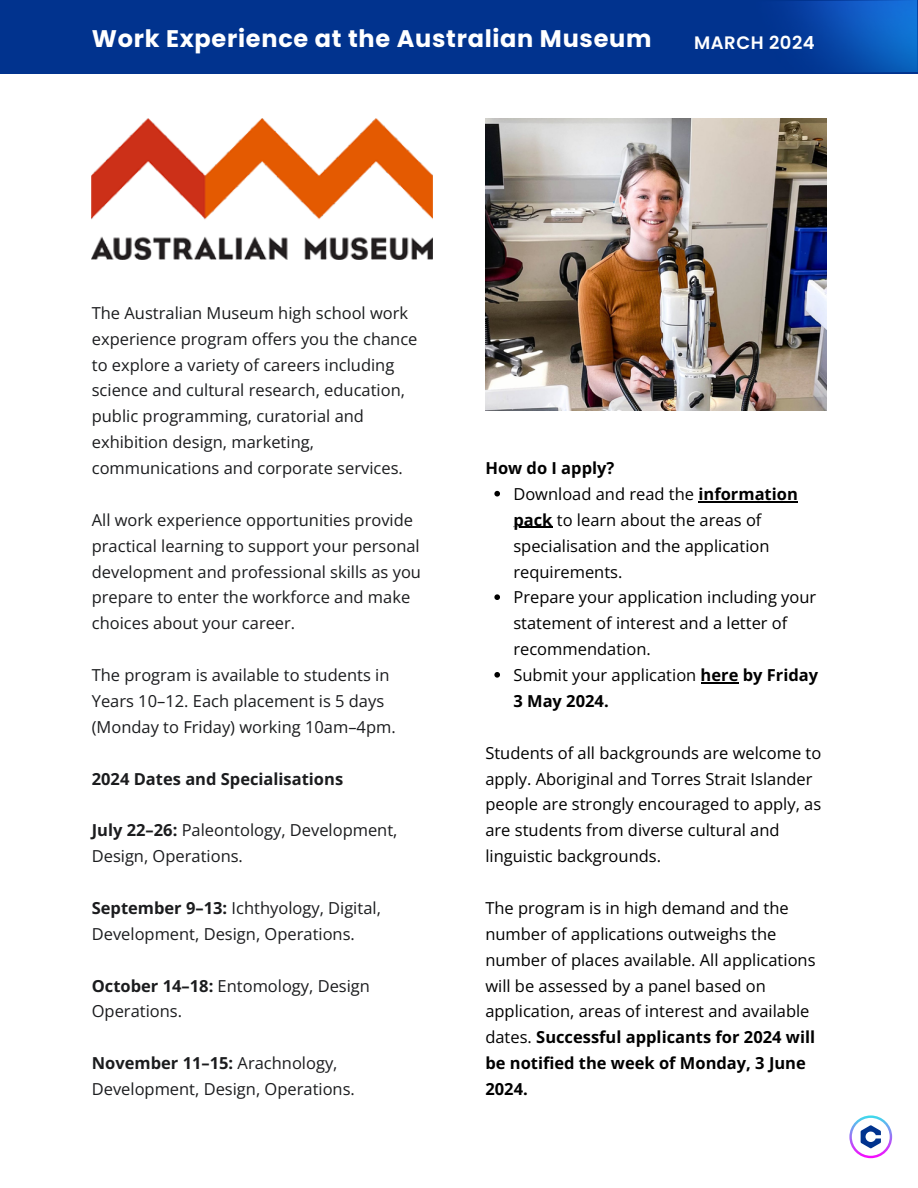
<style>
.page{position:relative;width:918px;height:1188px;background:#fff}
.page>*{position:absolute;margin:0;border:0;box-sizing:border-box;transform-origin:0 0}
.t1{font:700 24px "Poppins";letter-spacing:.03em;color:#fff}
.t2{font:600 18px "Poppins";letter-spacing:.03em;color:#fff}
.t3{font:16.5px/25.8px "Open Sans";color:#1b1c1e}
.t4{font:16.5px/25.8px "Open Sans";color:#000}
.t5{font:700 16.5px "Open Sans";color:#1b1c1e}
.s1{font-weight:700}
</style>
<div class="page">
<svg style="left:849px;top:1115px;width:43px;height:43px"></svg>
<div style="left:0;top:0;width:918px;height:73px;background:#01338e"></div>
<img style="left:785px;top:0;width:133px;height:72px">
<img style="left:92px;top:118px;width:341px;height:141px">
<img style="left:485px;top:118px;width:341px;height:293px">
<svg style="left:494px;top:491px;width:6px;height:6px"></svg>
<hr style="left:699px;top:501px;width:99px;height:1px;background:#000">
<hr style="left:513px;top:527px;width:40px;height:1px;background:#000">
<svg style="left:494px;top:594px;width:6px;height:6px"></svg>
<svg style="left:494px;top:672px;width:6px;height:6px"></svg>
<hr style="left:701px;top:682px;width:37px;height:1px;background:#000">
<h1 class="t1" style="left:92px;top:22px;width:561px">Work Experience at the Australian Museum</h1>
<p class="t2" style="left:694px;top:30px;width:122px">MARCH 2024</p>
<p class="t3" style="left:92px;top:299px;width:327px">The Australian Museum high school work experience program offers you the chance to explore a variety of careers including science and cultural research, education, public programming, curatorial and exhibition design, marketing, communications and corporate services.</p>
<p class="t3" style="left:92px;top:506px;width:331px">All work experience opportunities provide practical learning to support your personal development and professional skills as you prepare to enter the workforce and make choices about your career.</p>
<p class="t3" style="left:92px;top:662px;width:305px">The program is available to students in<br>Years 10–12. Each placement is 5 days (Monday to Friday) working 10am–4pm.</p>
<p class="t5" style="left:92px;top:767px;width:253px">2024 Dates and Specialisations</p>
<p class="t3" style="left:92px;top:817px;width:307px"><span class="s1">July 22–26:</span> Paleontology, Development,<br>Design, Operations.</p>
<p class="t3" style="left:92px;top:895px;width:291px"><span class="s1">September 9–13:</span> Ichthyology, Digital,<br>Development, Design, Operations.</p>
<p class="t3" style="left:92px;top:972px;width:280px"><span class="s1">October 14–18:</span> Entomology, Design<br>Operations.</p>
<p class="t3" style="left:92px;top:1050px;width:265px"><span class="s1">November 11–15:</span> Arachnology,<br>Development, Design, Operations.</p>
<p class="t4" style="left:513px;top:455px;width:306px;text-indent:-28px"><span class="s1">How do I apply?<br></span>Download and read the <span class="s1">information pack</span> to learn about the areas of specialisation and the application requirements.<br>Prepare your application including your statement of interest and a letter of recommendation.<br>Submit your application <span class="s1">here by Friday<br>3 May 2024.</span></p>
<p class="t4" style="left:485px;top:739px;width:337px">Students of all backgrounds are welcome to apply. Aboriginal and Torres Strait Islander people are strongly encouraged to apply, as are students from diverse cultural and linguistic backgrounds.</p>
<p class="t4" style="left:485px;top:895px;width:332px">The program is in high demand and the number of applications outweighs the number of places available. All applications will be assessed by a panel based on application, areas of interest and available dates. <span class="s1">Successful applicants for 2024 will be notified the week of Monday, 3 June 2024.</span></p>
</div>
